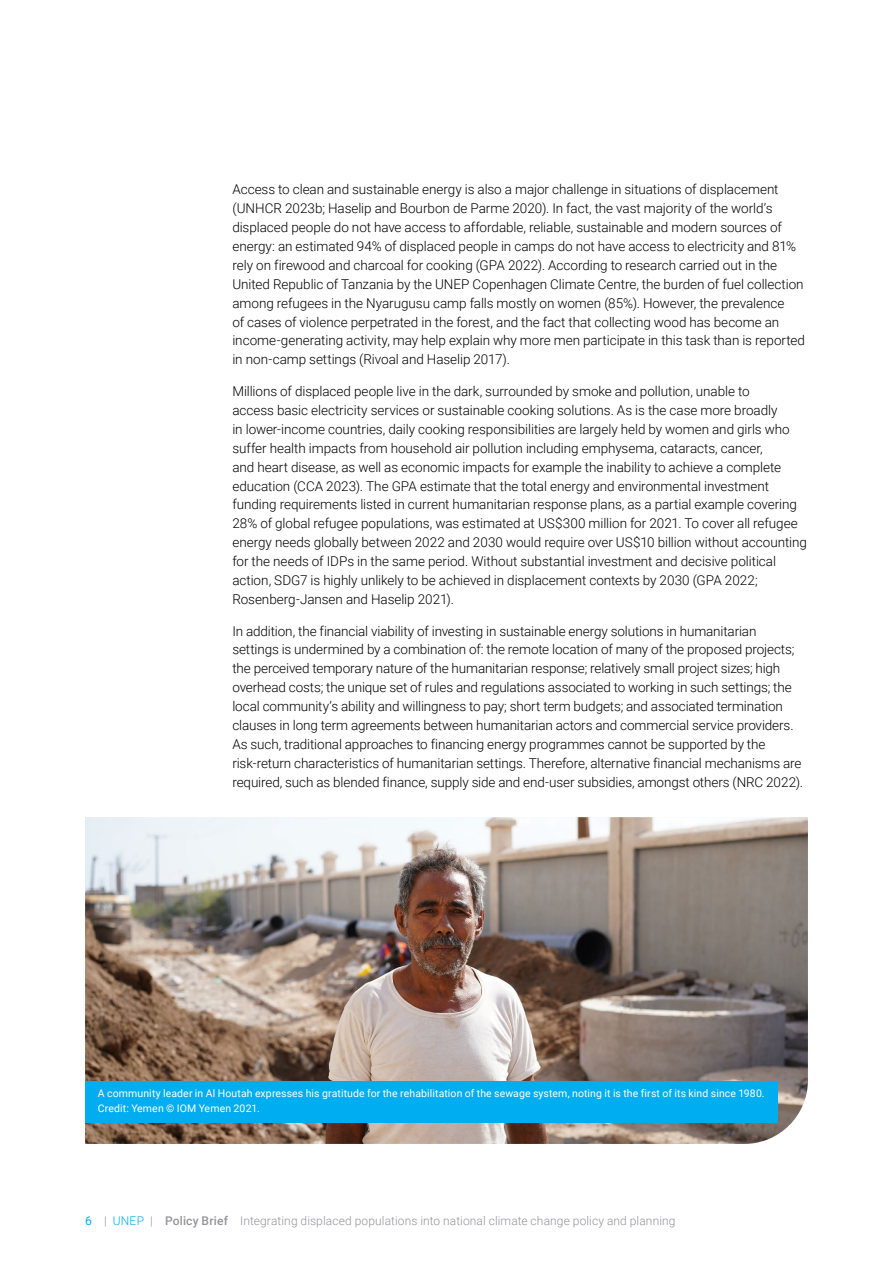
<style>
.page{position:relative;width:893px;height:1263px;background:#fff}
.page>*{position:absolute;margin:0;border:0;box-sizing:border-box;transform-origin:0 0}
.t1{font:300 13.5px/18.9px "Roboto";letter-spacing:-.005em;color:#000}
.t2{font:300 12px "Roboto";letter-spacing:.01em;color:#949499}
.t3{font:10.5px/14.7px "Roboto";letter-spacing:.01em;color:#fff}
.s1{font-weight:400;color:#00adf0}
.s2{color:#00adf0}
.s3{font-weight:500}
</style>
<div class="page">
<img style="left:85px;top:817px;width:723px;height:327px">
<div style="left:85px;top:1081px;width:692px;height:42px;background:#00adf0"></div>
<p class="t1" style="left:232px;top:179px;width:574px">Access to clean and sustainable energy is also a major challenge in situations of displacement (UNHCR 2023b; Haselip and Bourbon de Parme 2020). In fact, the vast majority of the world’s displaced people do not have access to affordable, reliable, sustainable and modern sources of energy: an estimated 94% of displaced people in camps do not have access to electricity and 81% rely on firewood and charcoal for cooking (GPA 2022). According to research carried out in the United Republic of Tanzania by the UNEP Copenhagen Climate Centre, the burden of fuel collection among refugees in the Nyarugusu camp falls mostly on women (85%). However, the prevalence<br>of cases of violence perpetrated in the forest, and the fact that collecting wood has become an income‑generating activity, may help explain why more men participate in this task than is reported in non‑camp settings (Rivoal and Haselip 2017).</p>
<p class="t1" style="left:232px;top:381px;width:576px">Millions of displaced people live in the dark, surrounded by smoke and pollution, unable to<br>access basic electricity services or sustainable cooking solutions. As is the case more broadly<br>in lower‑income countries, daily cooking responsibilities are largely held by women and girls who suffer health impacts from household air pollution including emphysema, cataracts, cancer,<br>and heart disease, as well as economic impacts for example the inability to achieve a complete education (CCA 2023). The GPA estimate that the total energy and environmental investment funding requirements listed in current humanitarian response plans, as a partial example covering 28% of global refugee populations, was estimated at US$300 million for 2021. To cover all refugee energy needs globally between 2022 and 2030 would require over US$10 billion without accounting for the needs of IDPs in the same period. Without substantial investment and decisive political action, SDG7 is highly unlikely to be achieved in displacement contexts by 2030 (GPA 2022; Rosenberg-Jansen and Haselip 2021).</p>
<p class="t1" style="left:232px;top:621px;width:572px">In addition, the financial viability of investing in sustainable energy solutions in humanitarian settings is undermined by a combination of: the remote location of many of the proposed projects; the perceived temporary nature of the humanitarian response; relatively small project sizes; high overhead costs; the unique set of rules and regulations associated to working in such settings; the local community’s ability and willingness to pay; short term budgets; and associated termination clauses in long term agreements between humanitarian actors and commercial service providers.<br>As such, traditional approaches to financing energy programmes cannot be supported by the risk‑return characteristics of humanitarian settings. Therefore, alternative financial mechanisms are required, such as blended finance, supply side and end‑user subsidies, amongst others (NRC 2022).</p>
<p class="t3" style="left:98px;top:1086px;width:668px">A community leader in Al Houtah expresses his gratitude for the rehabilitation of the sewage system, noting it is the first of its kind since 1980.<br>Credit: Yemen © IOM Yemen 2021.</p>
<p class="t2" style="left:85px;top:1213px;width:592px"><span class="s1">6</span> | <span class="s2">UNEP</span> | <span class="s3">Policy Brief</span> Integrating displaced populations into national climate change policy and planning</p>
</div>
